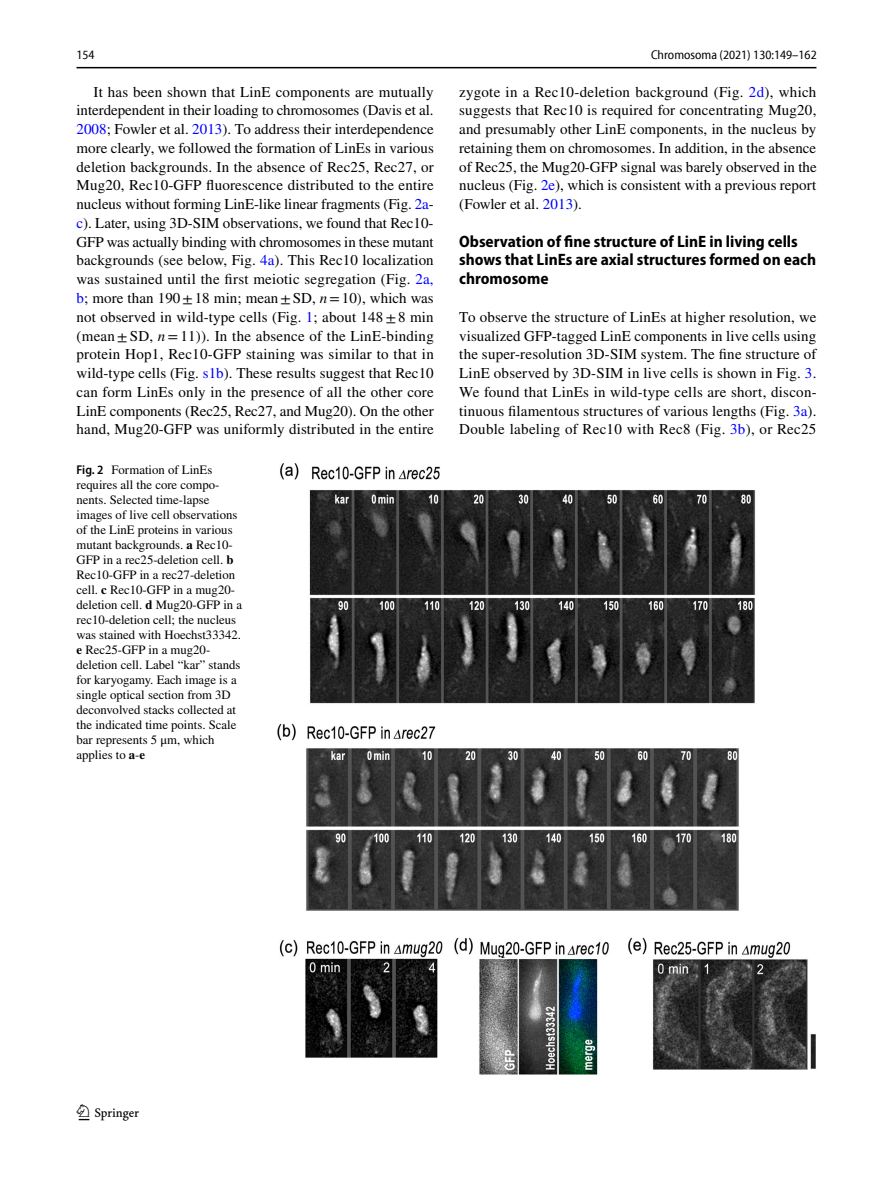
<style>
.page{position:relative;width:893px;height:1187px;background:#fff}
.page>*{position:absolute;margin:0;border:0;box-sizing:border-box;transform-origin:0 0}
.t1{font:22.5px "Springnew Regular 2";color:#000}
.t2{font:700 semi-condensed 16.5px/18.8px "Myriad Pro";color:#000}
.t3{font:15px/18.8px "STIX";letter-spacing:.01em;color:#000;text-align:justify}
.t4{font:12.75px/15px "STIX";color:#000}
.t5{font:semi-condensed 12.75px "Myriad Pro Unic";color:#000}
.s1{color:#00f}
.s2{font-style:italic}
.s3{font-family:"Myriad Pro";font-weight:600;font-stretch:semi-condensed}
.s4{font-weight:700}
</style>
<div class="page">
<hr style="left:77px;top:67px;width:739px;height:1px;background:#000">
<img style="left:277px;top:464px;width:539px;height:609px">
<p class="t5" style="left:76px;top:50px;width:20px">154</p>
<p class="t5" style="left:651px;top:50px;width:167px">Chromosoma (2021) 130:149–162</p>
<p class="t3" style="left:77px;top:83px;width:359px;text-indent:17px">It has been shown that LinE components are mutually interdependent in their loading to chromosomes (Davis et al.<br><span class="s1">2008</span>; Fowler et al. <span class="s1">2013</span>). To address their interdependence more clearly, we followed the formation of LinEs in various deletion backgrounds. In the absence of Rec25, Rec27, or Mug20, Rec10-GFP fluorescence distributed to the entire nucleus without forming LinE-like linear fragments (Fig. <span class="s1">2a&shy;c</span>). Later, using 3D-SIM observations, we found that Rec10- GFP was actually binding with chromosomes in these mutant backgrounds (see below, Fig. <span class="s1">4a</span>). This Rec10 localization was sustained until the first meiotic segregation (Fig. <span class="s1">2a, b</span>; more than 190±18 min; mean±SD, <span class="s2">n</span>=10), which was not observed in wild-type cells (Fig. <span class="s1">1</span>; about 148±8 min (mean±SD, <span class="s2">n</span>=11)). In the absence of the LinE-binding protein Hop1, Rec10-GFP staining was similar to that in wild-type cells (Fig. <span class="s1">s1b</span>). These results suggest that Rec10 can form LinEs only in the presence of all the other core LinE components (Rec25, Rec27, and Mug20). On the other hand, Mug20-GFP was uniformly distributed in the entire</p>
<p class="t3" style="left:459px;top:83px;width:359px">zygote in a Rec10-deletion background (Fig. <span class="s1">2d</span>), which suggests that Rec10 is required for concentrating Mug20, and presumably other LinE components, in the nucleus by retaining them on chromosomes. In addition, in the absence of Rec25, the Mug20-GFP signal was barely observed in the nucleus (Fig. <span class="s1">2e</span>), which is consistent with a previous report (Fowler et al. <span class="s1">2013</span>).</p>
<p class="t2" style="left:459px;top:232px;width:358px">Observation of fine structure of LinE in living cells shows that LinEs are axial structures formed on each chromosome</p>
<p class="t3" style="left:459px;top:308px;width:359px">To observe the structure of LinEs at higher resolution, we visualized GFP-tagged LinE components in live cells using the super-resolution 3D-SIM system. The fine structure of LinE observed by 3D-SIM in live cells is shown in Fig. <span class="s1">3</span>.<br>We found that LinEs in wild-type cells are short, discon&shy;tinuous filamentous structures of various lengths (Fig. <span class="s1">3a</span>).<br>Double labeling of Rec10 with Rec8 (Fig. <span class="s1">3b</span>), or Rec25</p>
<p class="t4" style="left:77px;top:462px;width:167px"><span class="s3">Fig. 2</span> Formation of LinEs requires all the core compo&shy;nents. Selected time-lapse images of live cell observations of the LinE proteins in various mutant backgrounds. <span class="s4">a</span> Rec10-<br>GFP in a rec25-deletion cell. <span class="s4">b<br></span>Rec10-GFP in a rec27-deletion cell. <span class="s4">c</span> Rec10-GFP in a mug20- deletion cell. <span class="s4">d</span> Mug20-GFP in a rec10-deletion cell; the nucleus was stained with Hoechst33342. <span class="s4">e</span> Rec25-GFP in a mug20- deletion cell. Label “kar” stands for karyogamy. Each image is a single optical section from 3D deconvolved stacks collected at the indicated time points. Scale bar represents 5 μm, which applies to <span class="s4">a</span>-<span class="s4">e</span></p>
<h1 class="t1" style="left:79px;top:1104px;width:62px">1 3</h1>
</div>
